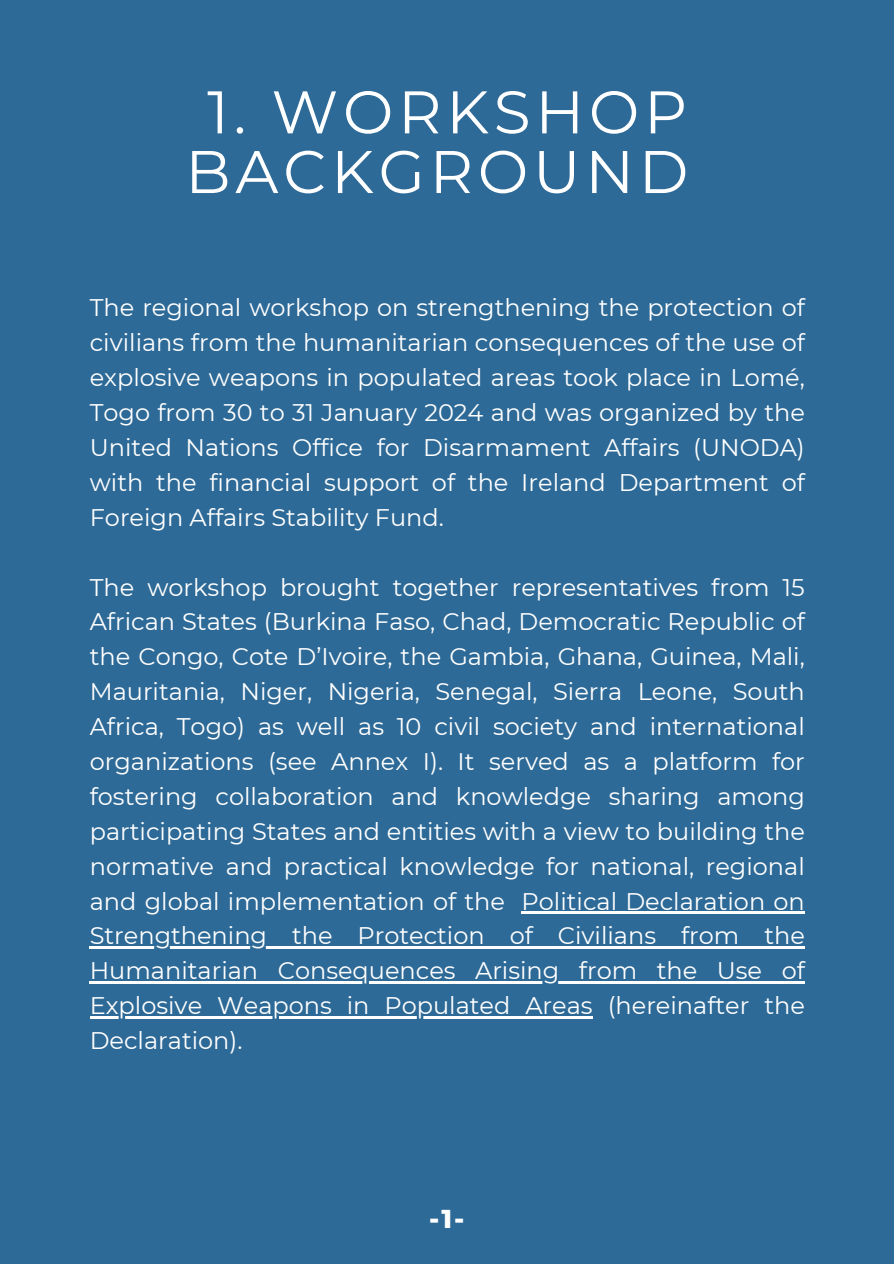
<style>
.page{position:relative;width:894px;height:1264px;background:#fff}
.page>*{position:absolute;margin:0;border:0;box-sizing:border-box;transform-origin:0 0}
.t1{font:60px/59.7px "Montserrat";letter-spacing:.08em;color:#fff;text-align:center}
.t2{font:800 26.4px "Montserrat";color:#fff}
.t3{font:24px/35px "Montserrat";color:#fff;text-align:justify}
</style>
<div class="page">
<div style="left:0;top:0;width:893px;height:1263px;background:#2e6a97"></div>
<hr style="left:521px;top:911px;width:283px;height:3px;background:#fff">
<hr style="left:90px;top:946px;width:714px;height:2px;background:#fff">
<hr style="left:90px;top:981px;width:714px;height:2px;background:#fff">
<hr style="left:90px;top:1016px;width:502px;height:2px;background:#fff">
<p class="t1" style="left:185px;top:82px;width:504px">1. WORKSHOP<br>BACKGROUND</p>
<p class="t3" style="left:90px;top:290px;width:716px">The regional workshop on strengthening the protection of civilians from the humanitarian consequences of the use of explosive weapons in populated areas took place in Lomé, Togo from 30 to 31 January 2024 and was organized by the United Nations Office for Disarmament Affairs (UNODA) with the financial support of the Ireland Department of Foreign Affairs Stability Fund.</p>
<h2 class="t3" style="left:90px;top:569px;width:716px">The workshop brought together representatives from 15<br>African States (Burkina Faso, Chad, Democratic Republic of the Congo, Cote D’Ivoire, the Gambia, Ghana, Guinea, Mali, Mauritania, Niger, Nigeria, Senegal, Sierra Leone, South Africa, Togo) as well as 10 civil society and international organizations (see Annex I). It served as a platform for fostering collaboration and knowledge sharing among participating States and entities with a view to building the normative and practical knowledge for national, regional and global implementation of the Political Declaration on Strengthening the Protection of Civilians from the Humanitarian Consequences Arising from the Use of Explosive Weapons in Populated Areas (hereinafter the Declaration).</h2>
<h1 class="t2" style="left:429px;top:1201px;width:37px">-1-</h1>
</div>
